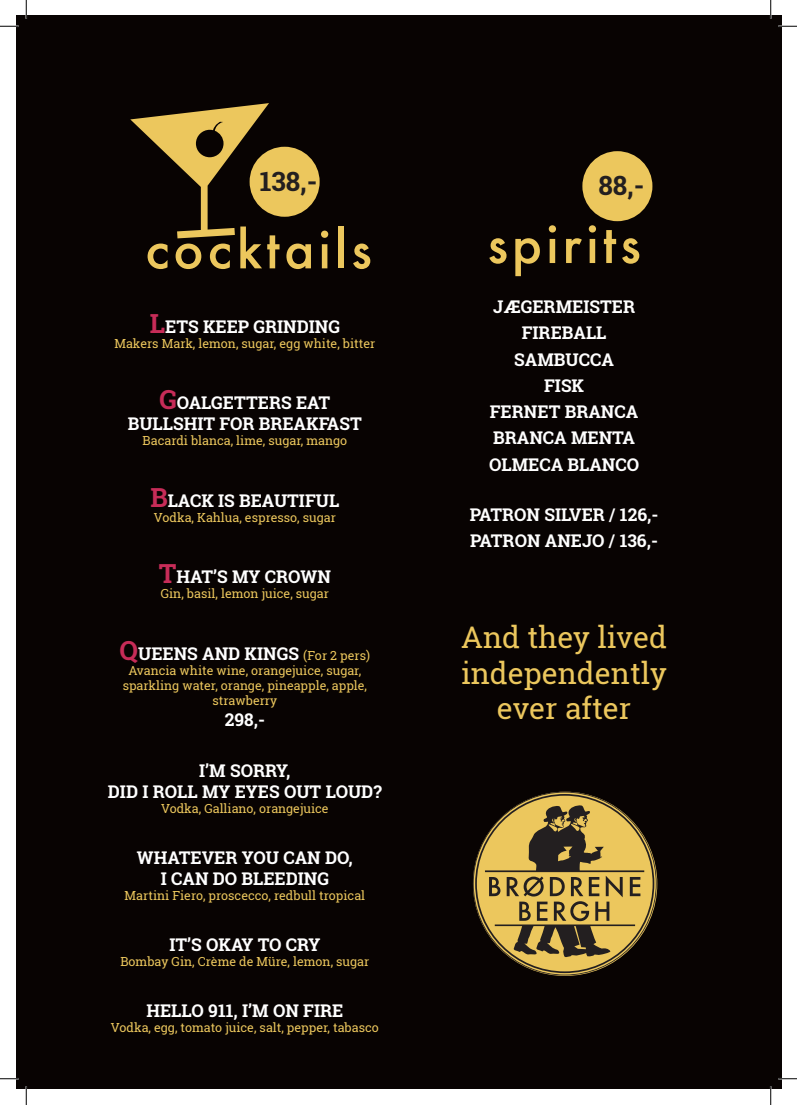
<style>
.page{position:relative;width:797px;height:1105px;background:#fff}
.page>*{position:absolute;margin:0;border:0;box-sizing:border-box;transform-origin:0 0}
.t1{font:500 50.75px "Futura";letter-spacing:.075em;color:#ecc75d}
.t2{font:29.75px/35.8px "Roboto Slab";color:#ecc75d;text-align:center}
.t3{font:700 26.5px "Roboto Slab";color:#231f20}
.t4{font:700 17.5px "Roboto Slab";color:#fff}
.t5{font:12.5px "Roboto Slab";color:#ecc75d}
.s1{font-size:26.25px;color:#c72c58}
.s2{font-weight:400;font-size:12.5px;color:#ecc75d}
</style>
<div class="page">
<div style="left:16px;top:16px;width:765px;height:1073px;background:#080302"></div>
<svg style="left:130px;top:103px;width:139px;height:135px"></svg>
<div style="left:249px;top:147px;width:70px;height:70px;background:#ecc75d;border-radius:50%"></div>
<svg style="left:473px;top:792px;width:183px;height:183px"></svg>
<div style="left:582px;top:151px;width:70px;height:70px;background:#ecc75d;border-radius:50%"></div>
<svg style="left:0;top:25px;width:19px;height:2px"></svg>
<svg style="left:778px;top:25px;width:19px;height:2px"></svg>
<svg style="left:0;top:1078px;width:19px;height:1px"></svg>
<svg style="left:778px;top:1078px;width:19px;height:1px"></svg>
<svg style="left:25px;top:0;width:2px;height:19px"></svg>
<svg style="left:25px;top:1086px;width:2px;height:19px"></svg>
<svg style="left:770px;top:0;width:1px;height:19px"></svg>
<svg style="left:770px;top:1086px;width:1px;height:19px"></svg>
<p class="t3" style="left:260px;top:163px;width:59px">138,-</p>
<p class="t1" style="left:145px;top:215px;width:228px">cocktails</p>
<p class="t4" style="left:150px;top:314px;width:192px"><span class="s1">L</span>ETS KEEP GRINDING</p>
<p class="t5" style="left:114px;top:334px;width:262px">Makers Mark, lemon, sugar, egg white, bitter</p>
<p class="t4" style="left:159px;top:391px;width:172px"><span class="s1">G</span>OALGETTERS EAT</p>
<p class="t4" style="left:128px;top:412px;width:235px">BULLSHIT FOR BREAKFAST</p>
<p class="t5" style="left:143px;top:432px;width:206px">Bacardi blanca, lime, sugar, mango</p>
<p class="t4" style="left:150px;top:488px;width:190px"><span class="s1">B</span>LACK IS BEAUTIFUL</p>
<p class="t5" style="left:154px;top:508px;width:183px">Vodka, Kahlua, espresso, sugar</p>
<p class="t4" style="left:159px;top:565px;width:174px"><span class="s1">T</span>HAT’S MY CROWN</p>
<p class="t5" style="left:161px;top:585px;width:170px">Gin, basil, lemon juice, sugar</p>
<p class="t4" style="left:120px;top:641px;width:252px"><span class="s1">Q</span>UEENS AND KINGS <span class="s2">(For 2 pers)</span></p>
<p class="t5" style="left:128px;top:661px;width:234px">Avancia white wine, orangejuice, sugar,</p>
<p class="t5" style="left:123px;top:676px;width:246px">sparkling water, orange, pineapple, apple,</p>
<p class="t5" style="left:212px;top:691px;width:66px">strawberry</p>
<p class="t4" style="left:225px;top:707px;width:42px">298,-</p>
<p class="t4" style="left:199px;top:758px;width:93px">I’M SORRY,</p>
<p class="t4" style="left:108px;top:779px;width:275px">DID I ROLL MY EYES OUT LOUD?</p>
<p class="t5" style="left:161px;top:799px;width:169px">Vodka, Galliano, orangejuice</p>
<p class="t4" style="left:137px;top:845px;width:217px">WHATEVER YOU CAN DO,</p>
<p class="t4" style="left:161px;top:866px;width:170px">I CAN DO BLEEDING</p>
<p class="t5" style="left:124px;top:886px;width:242px">Martini Fiero, proscecco, redbull tropical</p>
<p class="t4" style="left:169px;top:932px;width:152px">IT’S OKAY TO CRY</p>
<p class="t5" style="left:120px;top:952px;width:250px">Bombay Gin, Crème de Müre, lemon, sugar</p>
<p class="t4" style="left:146px;top:998px;width:198px">HELLO 911, I’M ON FIRE</p>
<p class="t5" style="left:111px;top:1018px;width:269px">Vodka, egg, tomato juice, salt, pepper, tabasco</p>
<p class="t3" style="left:598px;top:168px;width:47px">88,-</p>
<p class="t1" style="left:487px;top:209px;width:155px">spirits</p>
<p class="t4" style="left:493px;top:295px;width:143px">JÆGERMEISTER</p>
<p class="t4" style="left:521px;top:321px;width:86px">FIREBALL</p>
<p class="t4" style="left:514px;top:347px;width:101px">SAMBUCCA</p>
<p class="t4" style="left:544px;top:374px;width:42px">FISK</p>
<p class="t4" style="left:490px;top:400px;width:150px">FERNET BRANCA</p>
<p class="t4" style="left:493px;top:426px;width:143px">BRANCA MENTA</p>
<p class="t4" style="left:489px;top:452px;width:152px">OLMECA BLANCO</p>
<p class="t4" style="left:470px;top:502px;width:190px">PATRON SILVER / 126,-</p>
<p class="t4" style="left:470px;top:529px;width:189px">PATRON ANEJO / 136,-</p>
<p class="t2" style="left:461px;top:619px;width:207px">And they lived</p>
<p class="t2" style="left:461px;top:654px;width:207px">independently ever after</p>
</div>
